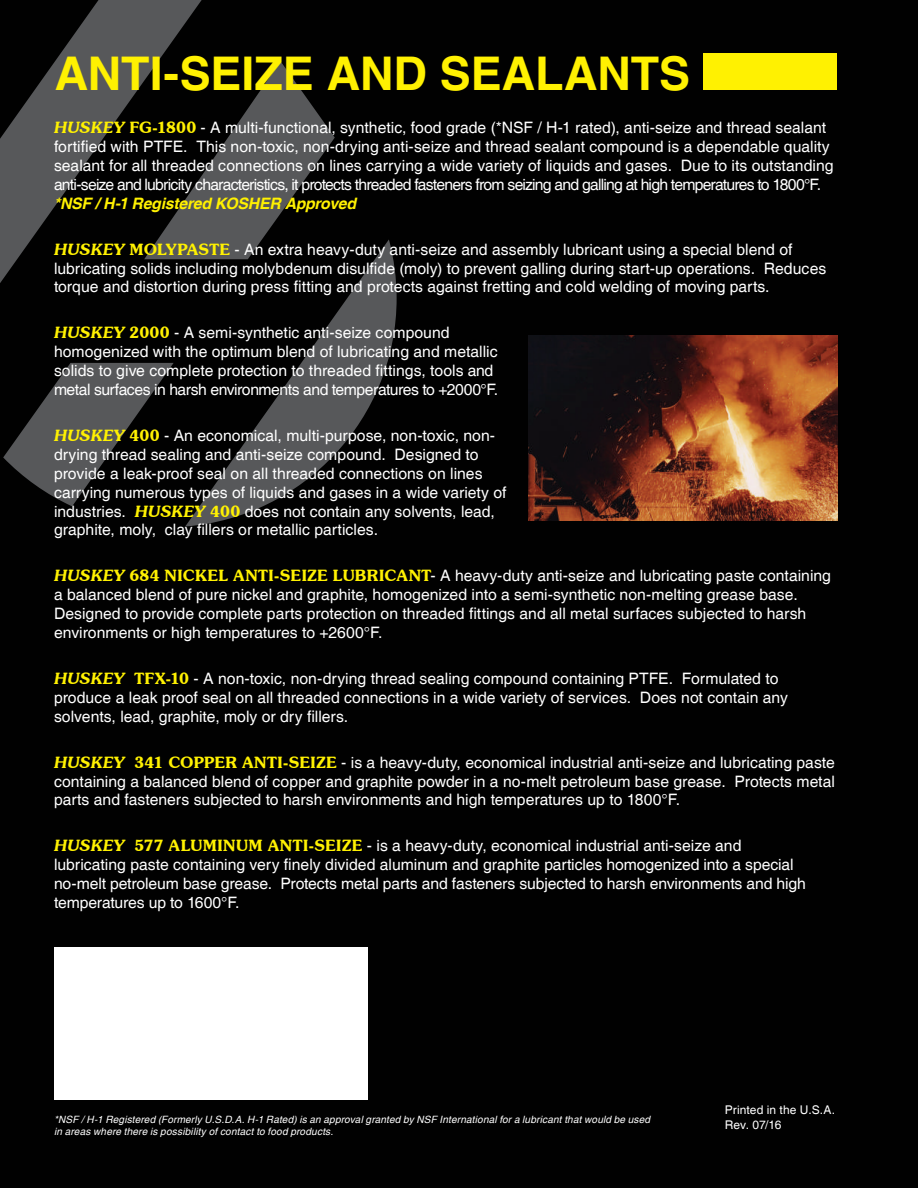
<style>
.page{position:relative;width:918px;height:1188px;background:#010101}
.page>*{position:absolute;margin:0;border:0;box-sizing:border-box;transform-origin:0 0}
.t1{font:700 46.5px "Helvetica";letter-spacing:-.005em;color:#fff101}
.t2{font:15.75px/18.9px "Helvetica";color:#fff}
.t3{font:italic 700 15.75px "Helvetica";letter-spacing:-.01em;color:#fff101}
.t4{font:12px/14.4px "Helvetica";letter-spacing:.01em;color:#fff}
.t5{font:italic 10.05px/12px "Helvetica";letter-spacing:.015em;color:#fff}
.s1{font-family:"Souvenir IT Cby BT";font-weight:600;font-style:italic;color:#fff101}
.s2{font-family:"Souvenir IT Cby BT";font-weight:600;color:#fff101}
</style>
<div class="page">
<svg style="left:0;top:0;width:397px;height:526px"></svg>
<div style="left:54px;top:947px;width:314px;height:153px;background:#fff"></div>
<img style="left:528px;top:335px;width:309px;height:185px">
<div style="left:704px;top:54px;width:133px;height:36px;background:#fff101"></div>
<h1 class="t1" style="left:55px;top:45px;width:637px">ANTI-SEIZE AND SEALANTS</h1>
<p class="t2" style="left:54px;top:119px;width:781px"><span class="s1">HUSKEY</span> <span class="s2">FG-1800</span> - A multi-functional, synthetic, food grade (*NSF / H-1 rated), anti-seize and thread sealant fortified with PTFE. This non-toxic, non-drying anti-seize and thread sealant compound is a dependable quality sealant for all threaded connections on lines carrying a wide variety of liquids and gases. Due to its outstanding anti-seize and lubricity characteristics, it protects threaded fasteners from seizing and galling at high temperatures to 1800°F.</p>
<p class="t3" style="left:54px;top:194px;width:303px">*NSF / H-1 Registered KOSHER Approved</p>
<p class="t2" style="left:54px;top:240px;width:774px"><span class="s1">HUSKEY</span> <span class="s2">MOLYPASTE</span> - An extra heavy-duty anti-seize and assembly lubricant using a special blend of lubricating solids including molybdenum disulfide (moly) to prevent galling during start-up operations. Reduces torque and distortion during press fitting and protects against fretting and cold welding of moving parts.</p>
<p class="t2" style="left:54px;top:324px;width:446px"><span class="s1">HUSKEY</span> <span class="s2">2000</span> - A semi-synthetic anti-seize compound homogenized with the optimum blend of lubricating and metallic solids to give complete protection to threaded fittings, tools and metal surfaces in harsh environments and temperatures to +2000°F.</p>
<p class="t2" style="left:54px;top:427px;width:454px"><span class="s1">HUSKEY</span> <span class="s2">400</span> - An economical, multi-purpose, non-toxic, non&shy;drying thread sealing and anti-seize compound. Designed to provide a leak-proof seal on all threaded connections on lines carrying numerous types of liquids and gases in a wide variety of industries. <span class="s1">HUSKEY</span> <span class="s2">400</span> does not contain any solvents, lead, graphite, moly, clay fillers or metallic particles.</p>
<p class="t2" style="left:54px;top:567px;width:779px"><span class="s1">HUSKEY</span> <span class="s2">684 NICKEL ANTI-SEIZE LUBRICANT</span>- A heavy-duty anti-seize and lubricating paste containing a balanced blend of pure nickel and graphite, homogenized into a semi-synthetic non-melting grease base.<br>Designed to provide complete parts protection on threaded fittings and all metal surfaces subjected to harsh environments or high temperatures to +2600°F.</p>
<p class="t2" style="left:54px;top:670px;width:735px"><span class="s1">HUSKEY</span> <span class="s2">TFX-10</span> - A non-toxic, non-drying thread sealing compound containing PTFE. Formulated to produce a leak proof seal on all threaded connections in a wide variety of services. Does not contain any solvents, lead, graphite, moly or dry fillers.</p>
<p class="t2" style="left:54px;top:753px;width:783px;text-align:justify"><span class="s1">HUSKEY</span> <span class="s2">341 COPPER ANTI-SEIZE</span> - is a heavy-duty, economical industrial anti-seize and lubricating paste containing a balanced blend of copper and graphite powder in a no-melt petroleum base grease. Protects metal parts and fasteners subjected to harsh environments and high temperatures up to 1800°F.</p>
<p class="t2" style="left:54px;top:837px;width:754px"><span class="s1">HUSKEY</span> <span class="s2">577 ALUMINUM ANTI-SEIZE</span> - is a heavy-duty, economical industrial anti-seize and lubricating paste containing very finely divided aluminum and graphite particles homogenized into a special no-melt petroleum base grease. Protects metal parts and fasteners subjected to harsh environments and high temperatures up to 1600°F.</p>
<p class="t5" style="left:54px;top:1114px;width:598px">*NSF / H-1 Registered (Formerly U.S.D.A. H-1 Rated) is an approval granted by NSF International for a lubricant that would be used in areas where there is possibility of contact to food products.</p>
<p class="t4" style="left:725px;top:1103px;width:112px">Printed in the U.S.A.<br>Rev. 07/16</p>
</div>
